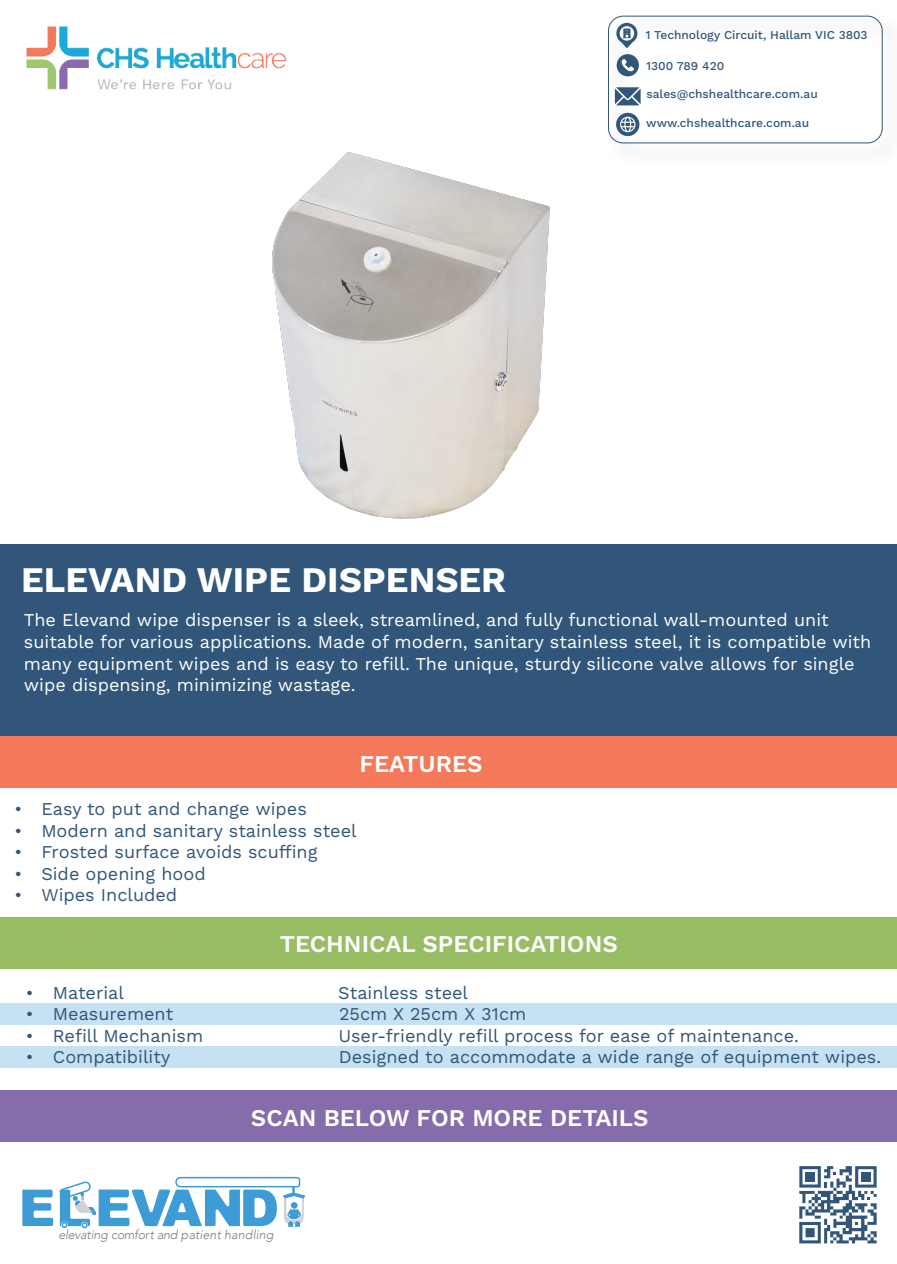
<style>
.page{position:relative;width:897px;height:1264px;background:#fff}
.page>*{position:absolute;margin:0;border:0;box-sizing:border-box;transform-origin:0 0}
.t1{font:700 36px "Work Sans";color:#fff}
.t2{font:600 24px "Work Sans";color:#fff}
.t3{font:18px "Work Sans";color:#315679}
.t4{font:18px/21.6px "Work Sans";color:#fff}
.t5{font:italic 300 12.6px "Avenir";color:#7d7d7c}
.t6{font:500 12px "Work Sans";color:#315679}
</style>
<div class="page">
<img style="left:272px;top:152px;width:278px;height:367px">
<div style="left:0;top:1003px;width:896px;height:22px;background:#c5e1f2"></div>
<div style="left:0;top:1047px;width:896px;height:21px;background:#c5e1f2"></div>
<div style="left:0;top:544px;width:896px;height:207px;background:#315679"></div>
<img style="left:608px;top:15px;width:275px;height:129px">
<div style="left:608px;top:16px;width:274px;height:127px;border:1px solid #315679;border-radius:15px"></div>
<img style="left:26px;top:26px;width:261px;height:64px">
<svg style="left:616px;top:23px;width:22px;height:25px"></svg>
<svg style="left:616px;top:54px;width:23px;height:22px"></svg>
<svg style="left:615px;top:113px;width:24px;height:24px"></svg>
<svg style="left:614px;top:87px;width:26px;height:18px"></svg>
<svg style="left:22px;top:1176px;width:283px;height:52px"></svg>
<svg style="left:799px;top:1166px;width:77px;height:77px"></svg>
<div style="left:805px;top:1172px;width:9px;height:9px;background:#315679"></div>
<div style="left:0;top:917px;width:896px;height:51px;background:#97bd65"></div>
<div style="left:0;top:1090px;width:896px;height:51px;background:#856caa"></div>
<div style="left:0;top:736px;width:896px;height:51px;background:#f3795a"></div>
<p class="t6" style="left:645px;top:28px;width:223px">1 Technology Circuit, Hallam VIC 3803</p>
<p class="t6" style="left:646px;top:58px;width:80px">1300 789 420</p>
<p class="t6" style="left:646px;top:87px;width:173px">sales@chshealthcare.com.au</p>
<p class="t6" style="left:646px;top:115px;width:164px">www.chshealthcare.com.au</p>
<h1 class="t1" style="left:21px;top:559px;width:486px">ELEVAND WIPE DISPENSER</h1>
<p class="t4" style="left:24px;top:610px;width:848px">The Elevand wipe dispenser is a sleek, streamlined, and fully functional wall-mounted unit suitable for various applications. Made of modern, sanitary stainless steel, it is compatible with many equipment wipes and is easy to refill. The unique, sturdy silicone valve allows for single wipe dispensing, minimizing wastage.</p>
<h2 class="t2" style="left:359px;top:750px;width:125px">FEATURES</h2>
<p class="t3" style="left:14px;top:798px;width:294px">• Easy to put and change wipes</p>
<p class="t3" style="left:14px;top:820px;width:344px">• Modern and sanitary stainless steel</p>
<p class="t3" style="left:14px;top:841px;width:305px">• Frosted surface avoids scuffing</p>
<p class="t3" style="left:14px;top:863px;width:193px">• Side opening hood</p>
<p class="t3" style="left:14px;top:884px;width:164px">• Wipes Included</p>
<h2 class="t2" style="left:280px;top:930px;width:339px">TECHNICAL SPECIFICATIONS</h2>
<p class="t3" style="left:26px;top:982px;width:99px">• Material</p>
<p class="t3" style="left:338px;top:982px;width:131px">Stainless steel</p>
<p class="t3" style="left:26px;top:1003px;width:149px">• Measurement</p>
<p class="t3" style="left:339px;top:1003px;width:189px">25cm X 25cm X 31cm</p>
<p class="t3" style="left:26px;top:1025px;width:179px">• Refill Mechanism</p>
<p class="t3" style="left:338px;top:1025px;width:462px">User-friendly refill process for ease of maintenance.</p>
<p class="t3" style="left:26px;top:1046px;width:146px">• Compatibility</p>
<p class="t3" style="left:339px;top:1046px;width:544px">Designed to accommodate a wide range of equipment wipes.</p>
<h2 class="t2" style="left:251px;top:1103px;width:399px">SCAN BELOW FOR MORE DETAILS</h2>
<p class="t5" style="left:59px;top:1227px;width:216px">elevating comfort and patient handling</p>
</div>
